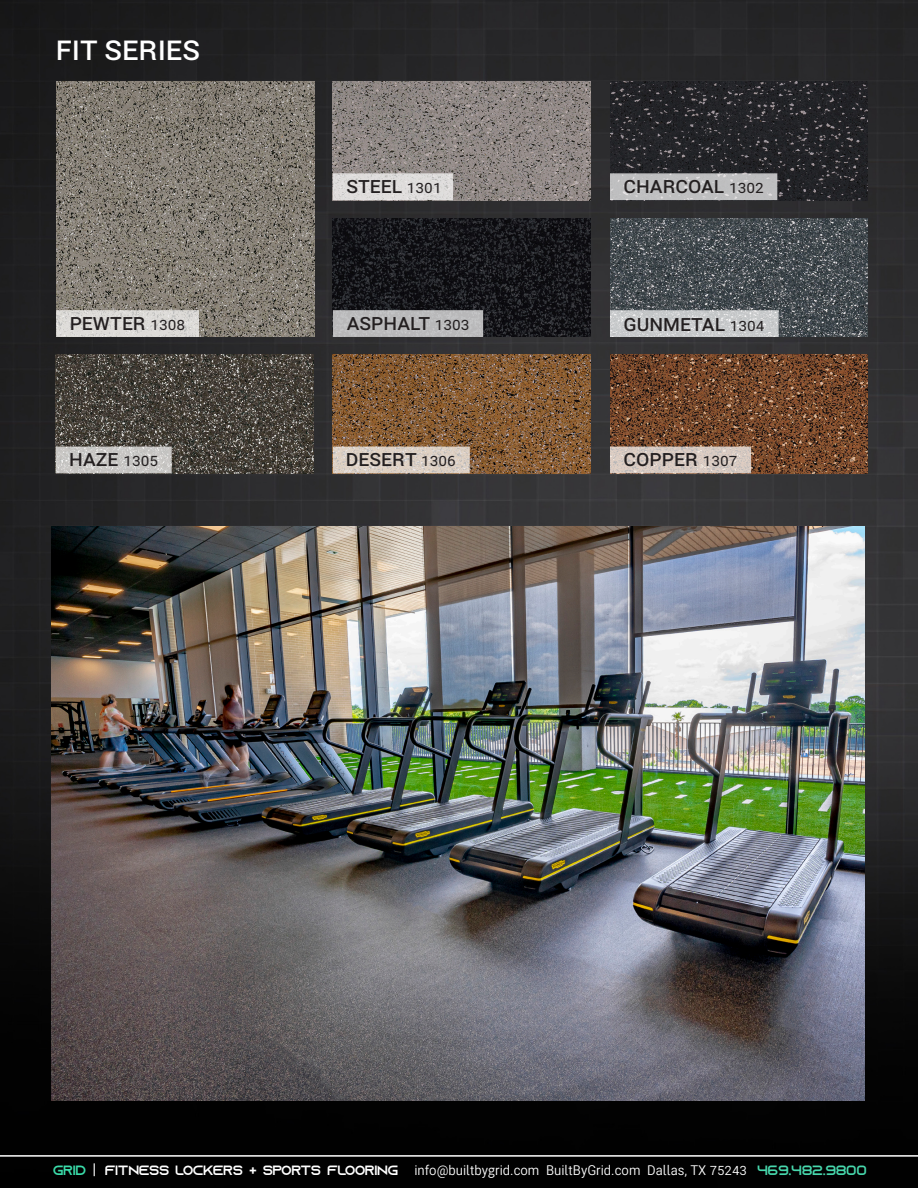
<style>
.page{position:relative;width:918px;height:1188px;background:#fff}
.page>*{position:absolute;margin:0;border:0;box-sizing:border-box;transform-origin:0 0}
.H2_-_HEADER_DESCRIPT{font:600 27px "Bert Sans";color:#fff}
.t1{font:600 18px "Bert Sans";color:#231f20}
.t2{font:13.5px "Bert Sans";color:#fff}
.t3{font:13.5px "Azonix";color:#3adba9}
.s1{font-weight:500;font-size:15px}
.s2{font-family:"Azonix"}
.s3{font-family:"Azonix";color:#47d7ac}
</style>
<div class="page">
<img style="left:0;top:0;width:918px;height:1188px">
<svg style="left:94px;top:1163px;width:1px;height:13px"></svg>
<hr style="left:0;top:1155px;width:918px;height:2px;background:#fff">
<img style="left:610px;top:81px;width:258px;height:119px">
<img style="left:610px;top:355px;width:258px;height:118px">
<svg style="left:610px;top:173px;width:167px;height:27px;background:#bebebf"></svg>
<svg style="left:610px;top:447px;width:141px;height:26px;background:#d5c9c1"></svg>
<img style="left:333px;top:355px;width:258px;height:118px">
<img style="left:333px;top:218px;width:258px;height:119px">
<img style="left:333px;top:81px;width:258px;height:119px">
<svg style="left:333px;top:447px;width:137px;height:26px;background:#d9cec4"></svg>
<div style="left:333px;top:310px;width:150px;height:27px;background:#bababb"></div>
<svg style="left:333px;top:173px;width:120px;height:27px;background:#dcd9d9"></svg>
<img style="left:56px;top:81px;width:258px;height:256px">
<img style="left:56px;top:355px;width:258px;height:118px">
<svg style="left:56px;top:310px;width:143px;height:27px;background:#d9d7d4"></svg>
<svg style="left:56px;top:447px;width:116px;height:26px;background:#cac9c7"></svg>
<img style="left:610px;top:218px;width:258px;height:119px">
<svg style="left:610px;top:310px;width:169px;height:27px;background:#c9cbcc"></svg>
<img style="left:52px;top:526px;width:812px;height:575px">
<p class="H2_-_HEADER_DESCRIPT" style="left:56px;top:31px;width:146px">FIT SERIES</p>
<p class="t1" style="left:70px;top:310px;width:117px">PEWTER <span class="s1">1308</span></p>
<p class="t1" style="left:69px;top:447px;width:90px">HAZE <span class="s1">1305</span></p>
<p class="t1" style="left:346px;top:173px;width:97px">STEEL <span class="s1">1301</span></p>
<p class="t1" style="left:347px;top:310px;width:124px">ASPHALT <span class="s1">1303</span></p>
<p class="t1" style="left:624px;top:173px;width:142px">CHARCOAL <span class="s1">1302</span></p>
<p class="t1" style="left:623px;top:311px;width:143px">GUNMETAL <span class="s1">1304</span></p>
<p class="t1" style="left:346px;top:447px;width:112px">DESERT <span class="s1">1306</span></p>
<p class="t1" style="left:624px;top:447px;width:115px">COPPER <span class="s1">1307</span></p>
<p class="t3" style="left:53px;top:1164px;width:35px">GRID</p>
<p class="t2" style="left:105px;top:1160px;width:764px"><span class="s2">FITNESS LOCKERS + SPORTS FLOORING</span> info@builtbygrid.com BuiltByGrid.com Dallas, TX 75243 <span class="s3">469.482.9800</span></p>
</div>
